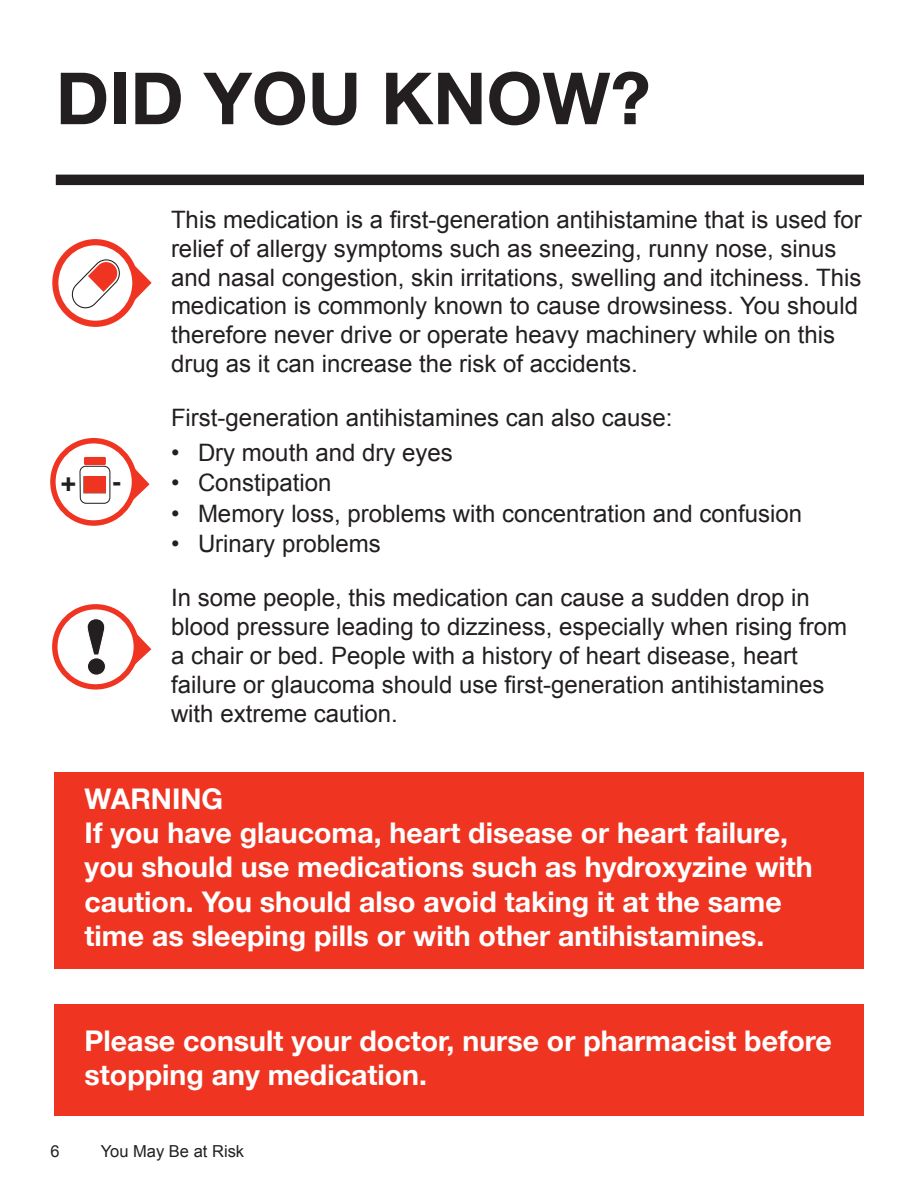
<style>
.page{position:relative;width:918px;height:1188px;background:#fff}
.page>*{position:absolute;margin:0;border:0;box-sizing:border-box;transform-origin:0 0}
.t1{font:72.9px "Braggadocio";color:#231f20}
.t2{font:700 72px "Helvetica Neue";color:#231f20}
.t3{font:700 28.5px/34.2px "Helvetica Neue";color:#fff}
.t4{font:700 25.8px "Helvetica";color:#231f20}
.t5{font:24px/28.8px "Arial";color:#231f20}
.t6{font:16.5px "Arial";color:#231f20}
</style>
<div class="page">
<div style="left:54px;top:1004px;width:810px;height:112px;background:#ef3522"></div>
<div style="left:54px;top:772px;width:810px;height:196px;background:#ef3522"></div>
<div style="left:52px;top:239px;width:86px;height:88px;background:#ef3522;border-radius:50%"></div>
<div style="left:58px;top:245px;width:74px;height:76px;background:#fff;border-radius:50%"></div>
<svg style="left:70px;top:259px;width:52px;height:52px"></svg>
<svg style="left:135px;top:266px;width:17px;height:34px"></svg>
<svg style="left:136px;top:634px;width:15px;height:30px"></svg>
<div style="left:52px;top:604px;width:87px;height:86px;border:5px solid #ef3522;border-radius:50%"></div>
<div style="left:56px;top:175px;width:808px;height:10px;background:#231f20"></div>
<svg style="left:133px;top:468px;width:17px;height:32px"></svg>
<div style="left:50px;top:438px;width:87px;height:88px;border:5px solid #ef3522;border-radius:50%"></div>
<div style="left:84px;top:457px;width:22px;height:8px;background:#ef3522"></div>
<svg style="left:79px;top:465px;width:32px;height:39px"></svg>
<div style="left:84px;top:477px;width:21px;height:16px;background:#ef3522"></div>
<p class="t2" style="left:56px;top:42px;width:596px">DID YOU KNOW?</p>
<p class="t4" style="left:61px;top:461px;width:16px">+</p>
<p class="t4" style="left:113px;top:461px;width:10px">-</p>
<p class="t1" style="left:86px;top:603px;width:22px">!</p>
<p class="t5" style="left:171px;top:206px;width:692px">This medication is a first-generation antihistamine that is used for relief of allergy symptoms such as sneezing, runny nose, sinus and nasal congestion, skin irritations, swelling and itchiness. This medication is commonly known to cause drowsiness. You should therefore never drive or operate heavy machinery while on this drug as it can increase the risk of accidents.</p>
<p class="t5" style="left:171px;top:404px;width:503px">First-generation antihistamines can also cause:</p>
<p class="t5" style="left:171px;top:439px;width:283px">• Dry mouth and dry eyes</p>
<p class="t5" style="left:171px;top:469px;width:162px">• Constipation</p>
<p class="t5" style="left:171px;top:499px;width:633px">• Memory loss, problems with concentration and confusion</p>
<p class="t5" style="left:171px;top:530px;width:211px">• Urinary problems</p>
<p class="t5" style="left:171px;top:584px;width:678px">In some people, this medication can cause a sudden drop in blood pressure leading to dizziness, especially when rising from a chair or bed. People with a history of heart disease, heart failure or glaucoma should use first-generation antihistamines with extreme caution.</p>
<p class="t3" style="left:85px;top:782px;width:140px">WARNING</p>
<p class="t3" style="left:85px;top:817px;width:730px">If you have glaucoma, heart disease or heart failure, you should use medications such as hydroxyzine with caution. You should also avoid taking it at the same time as sleeping pills or with other antihistamines.</p>
<p class="t3" style="left:85px;top:1025px;width:749px">Please consult your doctor, nurse or pharmacist before stopping any medication.</p>
<p class="t6" style="left:50px;top:1140px;width:11px">6</p>
<p class="t6" style="left:101px;top:1140px;width:145px">You May Be at Risk</p>
</div>
